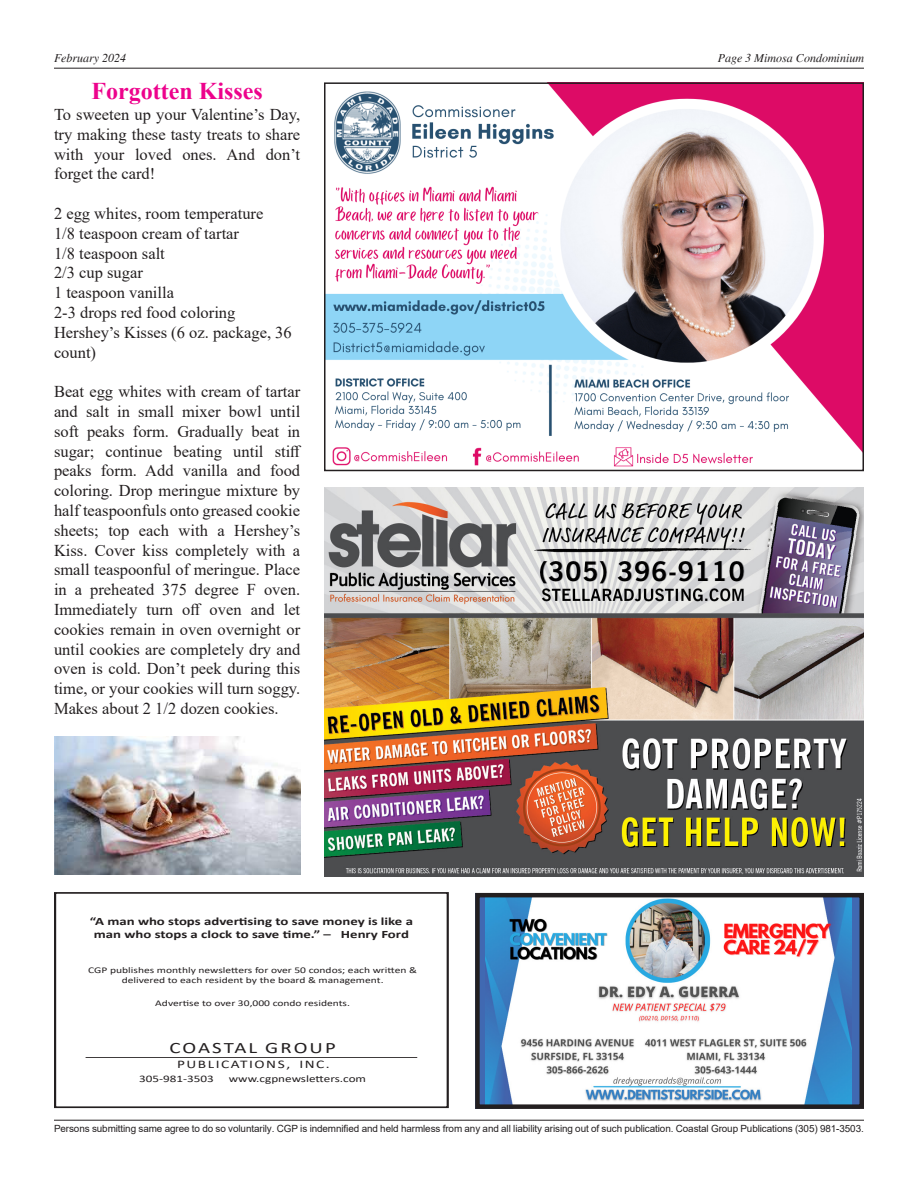
<style>
.page{position:relative;width:918px;height:1188px;background:#fff}
.page>*{position:absolute;margin:0;border:0;box-sizing:border-box;transform-origin:0 0}
.t1{font:700 24px "Times New Roman";color:#ed028c}
.t2{font:16.5px/19.8px "Times New Roman";color:#231f20;text-align:justify}
.t3{font:15.9px "Calibri";letter-spacing:.095em;color:#231f20;scale:1.32 1}
.t4{font:italic 12px "Times";color:#231f20}
.t5{font:11.7px "Calibri";letter-spacing:.1em;color:#231f20;scale:1.32 1}
.t6{font:700 11.25px/13.5px "Calibri";color:#231f20;text-align:center;scale:1.32 1}
.t7{font:10.05px "Calibri";color:#231f20;scale:1.32 1}
.t8{font:9.9px "Arial";letter-spacing:-.01em;color:#231f20}
.t9{font:8.7px/10.5px "Calibri";color:#231f20;text-align:center;scale:1.32 1}
</style>
<div class="page">
<hr style="left:54px;top:68px;width:810px;height:1px;background:#231f20">
<hr style="left:54px;top:1120px;width:810px;height:1px;background:#231f20">
<img style="left:324px;top:487px;width:540px;height:389px">
<div style="left:54px;top:892px;width:395px;height:216px;border:2px solid #231f20"></div>
<hr style="left:86px;top:1057px;width:331px;height:1px;background:#231f20">
<div style="left:475px;top:893px;width:384px;height:216px;background:#4069b2"></div>
<img style="left:486px;top:899px;width:365px;height:204px">
<div style="left:475px;top:893px;width:389px;height:216px;border:5px solid #231f20"></div>
<img style="left:327px;top:85px;width:534px;height:382px">
<div style="left:324px;top:82px;width:540px;height:389px;border:2px solid #231f20"></div>
<img style="left:54px;top:736px;width:246px;height:138px">
<p class="t4" style="left:54px;top:52px;width:74px">February 2024</p>
<p class="t4" style="left:718px;top:52px;width:148px">Page 3 Mimosa Condominium</p>
<p class="t1" style="left:91px;top:74px;width:173px">Forgotten Kisses</p>
<p class="t2" style="left:54px;top:104px;width:248px">To sweeten up your Valentine’s Day, try making these tasty treats to share with your loved ones. And don’t forget the card!</p>
<p class="t2" style="left:54px;top:203px;width:211px">2 egg whites, room temperature</p>
<p class="t2" style="left:54px;top:223px;width:187px">1/8 teaspoon cream of tartar</p>
<p class="t2" style="left:54px;top:243px;width:112px">1/8 teaspoon salt</p>
<p class="t2" style="left:54px;top:263px;width:90px">2/3 cup sugar</p>
<p class="t2" style="left:54px;top:282px;width:122px">1 teaspoon vanilla</p>
<p class="t2" style="left:54px;top:302px;width:183px">2-3 drops red food coloring</p>
<p class="t2" style="left:54px;top:322px;width:239px">Hershey’s Kisses (6 oz. package, 36 count)</p>
<p class="t2" style="left:54px;top:381px;width:249px">Beat egg whites with cream of tartar and salt in small mixer bowl until soft peaks form. Gradually beat in sugar; continue beating until stiff peaks form. Add vanilla and food coloring. Drop meringue mixture by half teaspoonfuls onto greased cookie sheets; top each with a Hershey’s Kiss. Cover kiss completely with a small teaspoonful of meringue. Place in a preheated 375 degree F oven.<br>Immediately turn off oven and let cookies remain in oven overnight or until cookies are completely dry and oven is cold. Don’t peek during this time, or your cookies will turn soggy.<br>Makes about 2 1/2 dozen cookies.</p>
<p class="t6" style="left:90px;top:914px;width:246px">“A man who stops advertising to save money is like a man who stops a clock to save time.” – Henry Ford</p>
<p class="t9" style="left:88px;top:964px;width:251px">CGP publishes monthly newsletters for over 50 condos; each written &amp; delivered to each resident by the board &amp; management.</p>
<p class="t9" style="left:155px;top:998px;width:149px">Advertise to over 30,000 condo residents.</p>
<p class="t3" style="left:170px;top:1036px;width:127px">COASTAL GROUP</p>
<p class="t5" style="left:177px;top:1056px;width:117px">PUBLICATIONS, INC.</p>
<p class="t7" style="left:139px;top:1071px;width:58px">305-981-3503</p>
<p class="t7" style="left:229px;top:1071px;width:106px">www.cgpnewsletters.com</p>
<p class="t8" style="left:54px;top:1122px;width:811px">Persons submitting same agree to do so voluntarily. CGP is indemnified and held harmless from any and all liability arising out of such publication. Coastal Group Publications (305) 981-3503.</p>
</div>
